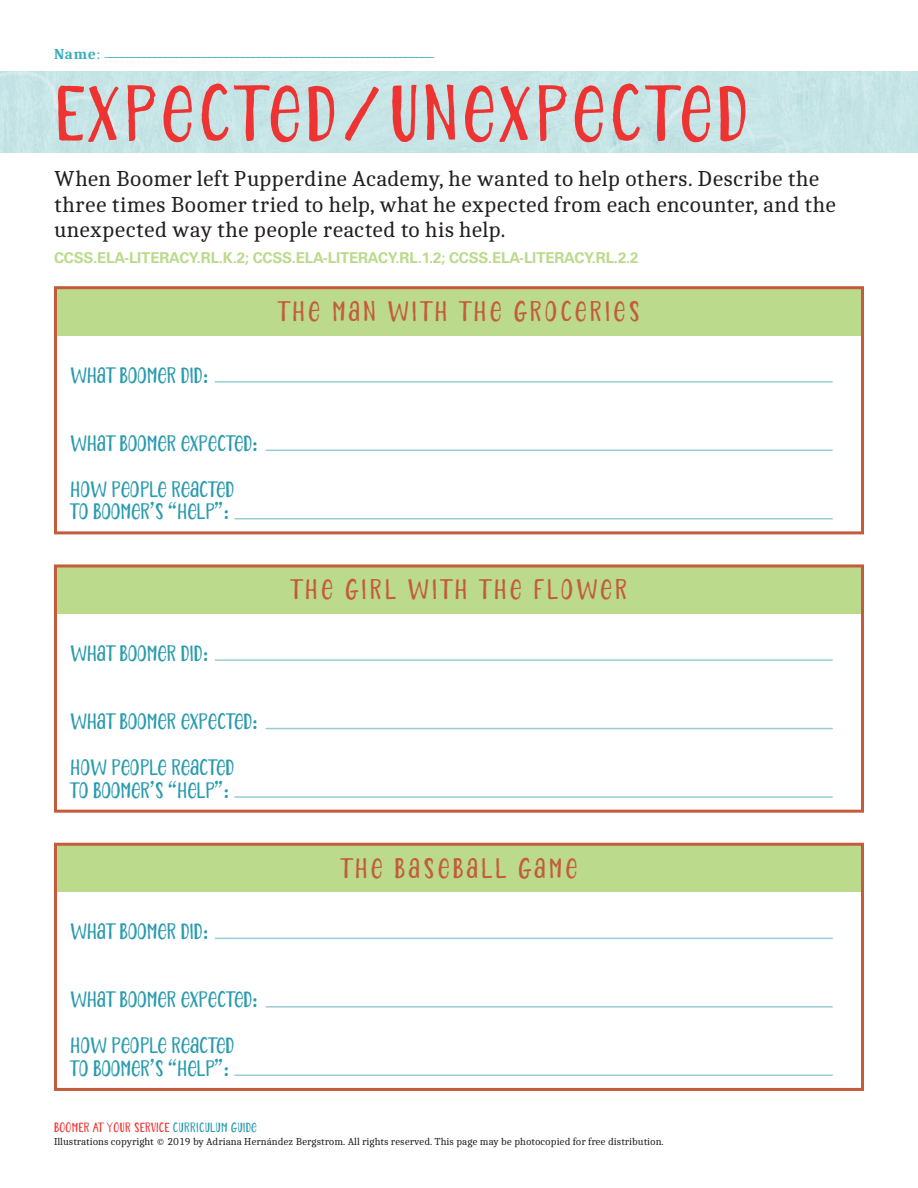
<style>
.page{position:relative;width:918px;height:1188px;background:#fff}
.page>*{position:absolute;margin:0;border:0;box-sizing:border-box;transform-origin:0 0}
.MOREMain_Head{font:79.5px "Portena Help Forest";letter-spacing:.06em;color:#ee3432}
.chart_headings{font:28.5px "Portena Help Forest";letter-spacing:.11em;color:#c45c3c}
.t1{font:22.5px/22.5px "Portena Help Forest";color:#2a9bae}
.Instructions{font:22.5px/25.5px "Caladea";color:#231f20}
.Instructions-2{font:700 15px "Univers LT Std";letter-spacing:-.01em;color:#bbda8c}
.t2{font:700 condensed 15px "Univers LT Std";color:#37aebb}
.t3{font:13.5px "Portena Help Forest";letter-spacing:.02em;color:#ee3432}
.t4{font:10.5px "Caladea";color:#231f20}
.s1{font-family:"Caladea";font-stretch:normal}
.s2{font-family:"Caladea";font-weight:400;font-stretch:normal}
.s3{color:#2a9bae}
</style>
<div class="page">
<div style="left:0;top:71px;width:918px;height:81px;background:#c7e5e6"></div>
<div style="left:55px;top:288px;width:807px;height:47px;background:#bbda8c"></div>
<div style="left:54px;top:286px;width:810px;height:248px;border:3px solid #c45c3c"></div>
<hr style="left:266px;top:450px;width:567px;height:1px;background:#9accd5">
<hr style="left:215px;top:381px;width:618px;height:2px;background:#9accd5">
<hr style="left:234px;top:518px;width:599px;height:1px;background:#9accd5">
<div style="left:55px;top:566px;width:807px;height:48px;background:#bbda8c"></div>
<div style="left:54px;top:564px;width:810px;height:249px;border:3px solid #c45c3c"></div>
<hr style="left:266px;top:728px;width:567px;height:1px;background:#9accd5">
<hr style="left:215px;top:659px;width:618px;height:2px;background:#9accd5">
<hr style="left:234px;top:796px;width:599px;height:2px;background:#9accd5">
<div style="left:55px;top:844px;width:807px;height:48px;background:#bbda8c"></div>
<div style="left:54px;top:843px;width:810px;height:248px;border:3px solid #c45c3c"></div>
<hr style="left:266px;top:1006px;width:567px;height:2px;background:#9accd5">
<hr style="left:215px;top:938px;width:618px;height:1px;background:#9accd5">
<hr style="left:234px;top:1075px;width:599px;height:1px;background:#9accd5">
<p class="t2" style="left:54px;top:42px;width:382px"><span class="s1">N a m e</span> <span class="s2">:</span> ____________________________________________________________</p>
<p class="MOREMain_Head" style="left:54px;top:66px;width:695px">EXPECTED/UNEXPECTED</p>
<p class="Instructions" style="left:54px;top:166px;width:784px">When Boomer left Pupperdine Academy, he wanted to help others. Describe the three times Boomer tried to help, what he expected from each encounter, and the unexpected way the people reacted to his help.</p>
<p class="Instructions-2" style="left:54px;top:249px;width:586px">CCSS.ELA-LITERACY.RL.K.2; CCSS.ELA-LITERACY.RL.1.2; CCSS.ELA-LITERACY.RL.2.2</p>
<p class="t1" style="left:70px;top:364px;width:140px">WHAT BOOMER DID:</p>
<p class="t1" style="left:70px;top:432px;width:190px">WHAT BOOMER EXPECTED:</p>
<p class="t1" style="left:70px;top:478px;width:166px">HOW PEOPLE REACTED<br>TO BOOMER’S “HELP”:</p>
<p class="chart_headings" style="left:278px;top:294px;width:363px">THE MAN WITH THE GROCERIES</p>
<p class="t1" style="left:70px;top:642px;width:140px">WHAT BOOMER DID:</p>
<p class="t1" style="left:70px;top:710px;width:190px">WHAT BOOMER EXPECTED:</p>
<p class="t1" style="left:70px;top:756px;width:166px">HOW PEOPLE REACTED<br>TO BOOMER’S “HELP”:</p>
<p class="t1" style="left:70px;top:920px;width:140px">WHAT BOOMER DID:</p>
<p class="t1" style="left:70px;top:988px;width:190px">WHAT BOOMER EXPECTED:</p>
<p class="t1" style="left:70px;top:1035px;width:166px">HOW PEOPLE REACTED<br>TO BOOMER’S “HELP”:</p>
<p class="chart_headings" style="left:291px;top:573px;width:338px">THE GIRL WITH THE FLOWER</p>
<p class="chart_headings" style="left:341px;top:851px;width:238px">THE BASEBALL GAME</p>
<p class="t3" style="left:54px;top:1120px;width:204px">BOOMER AT YOUR SERVICE <span class="s3">CURRICULUM GUIDE</span></p>
<p class="t4" style="left:54px;top:1135px;width:611px">Illustrations copyright © 2019 by Adriana Hernández Bergstrom. All rights reserved. This page may be photocopied for free distribution.</p>
</div>
